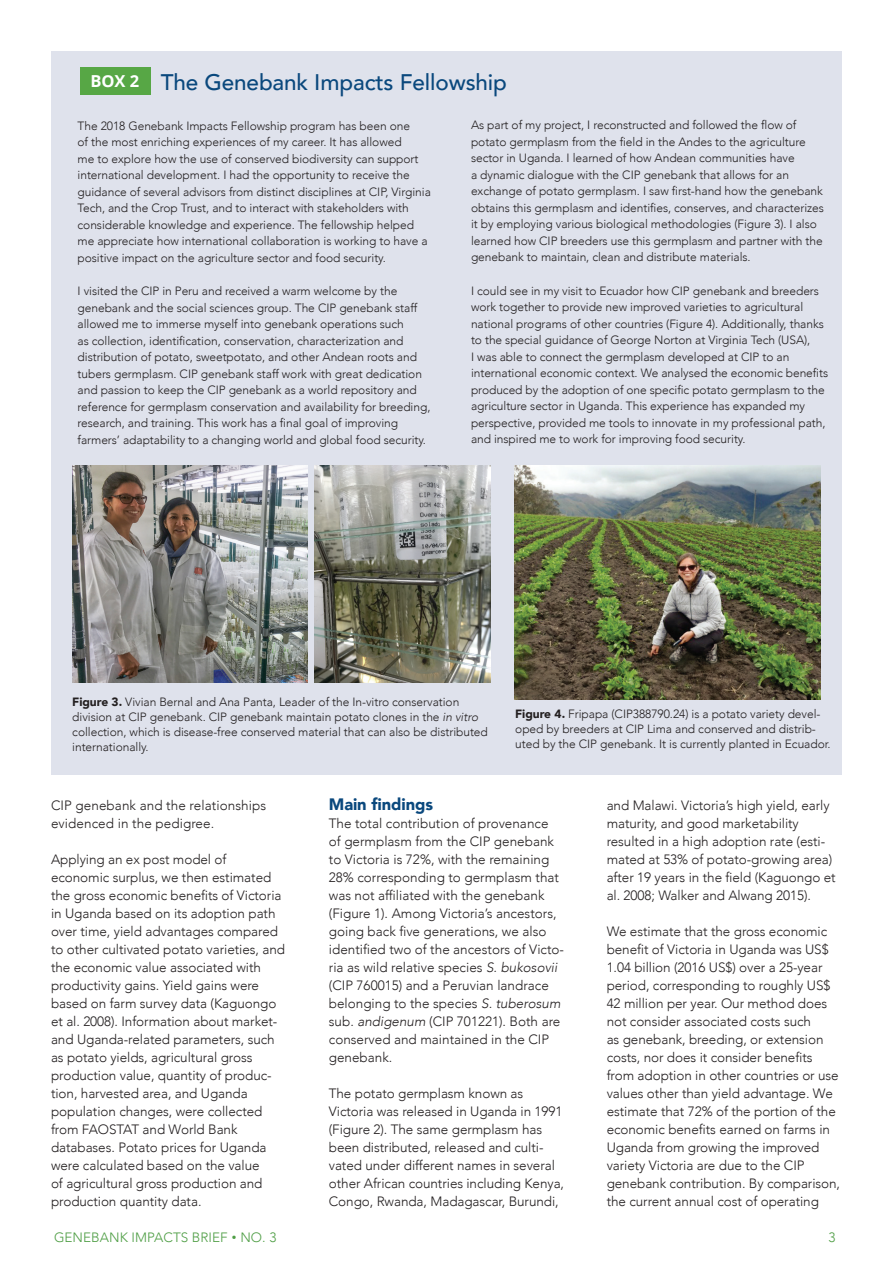
<style>
.page{position:relative;width:893px;height:1263px;background:#fff}
.page>*{position:absolute;margin:0;border:0;box-sizing:border-box;transform-origin:0 0}
.t1{font:500 22.5px "Avenir";letter-spacing:-.005em;color:#0a487d}
.t2{font:900 16.5px "Avenir";letter-spacing:-.005em;color:#0a487d}
.t3{font:300 13.5px/18px "Avenir";letter-spacing:-.005em;color:#231f20}
.t4{font:300 13.5px "Avenir";letter-spacing:.005em;color:#4f9e45}
.t5{font:300 12px/16.5px "Avenir";letter-spacing:-.005em;color:#231f20}
.s1{font-family:"Open Sans";font-weight:700;font-size:16.5px;color:#fff}
.s2{font-weight:900}
.s3{font-style:italic}
</style>
<div class="page">
<div style="left:51px;top:51px;width:791px;height:723px;background:#dfe2ec"></div>
<div style="left:81px;top:67px;width:70px;height:28px;background:#57a745"></div>
<img style="left:72px;top:465px;width:236px;height:217px">
<img style="left:314px;top:465px;width:176px;height:217px">
<img style="left:514px;top:465px;width:306px;height:235px">
<h1 class="t1" style="left:90px;top:62px;width:418px"><span class="s1">BOX 2</span> The Genebank Impacts Fellowship</h1>
<p class="t5" style="left:78px;top:117px;width:355px">The 2018 Genebank Impacts Fellowship program has been one<br>of the most enriching experiences of my career. It has allowed<br>me to explore how the use of conserved biodiversity can support international development. I had the opportunity to receive the guidance of several advisors from distinct disciplines at CIP, Virginia Tech, and the Crop Trust, and to interact with stakeholders with considerable knowledge and experience. The fellowship helped me appreciate how international collaboration is working to have a positive impact on the agriculture sector and food security.</p>
<p class="t5" style="left:78px;top:283px;width:354px">I visited the CIP in Peru and received a warm welcome by the genebank and the social sciences group. The CIP genebank staff allowed me to immerse myself into genebank operations such<br>as collection, identification, conservation, characterization and distribution of potato, sweetpotato, and other Andean roots and tubers germplasm. CIP genebank staff work with great dedication and passion to keep the CIP genebank as a world repository and reference for germplasm conservation and availability for breeding, research, and training. This work has a final goal of improving farmers’ adaptability to a changing world and global food security.</p>
<p class="t5" style="left:471px;top:117px;width:354px">As part of my project, I reconstructed and followed the flow of potato germplasm from the field in the Andes to the agriculture sector in Uganda. I learned of how Andean communities have<br>a dynamic dialogue with the CIP genebank that allows for an exchange of potato germplasm. I saw first-hand how the genebank obtains this germplasm and identifies, conserves, and characterizes it by employing various biological methodologies (Figure 3). I also learned how CIP breeders use this germplasm and partner with the genebank to maintain, clean and distribute materials.</p>
<p class="t5" style="left:471px;top:283px;width:359px">I could see in my visit to Ecuador how CIP genebank and breeders work together to provide new improved varieties to agricultural national programs of other countries (Figure 4). Additionally, thanks to the special guidance of George Norton at Virginia Tech (USA),<br>I was able to connect the germplasm developed at CIP to an international economic context. We analysed the economic benefits produced by the adoption of one specific potato germplasm to the agriculture sector in Uganda. This experience has expanded my perspective, provided me tools to innovate in my professional path, and inspired me to work for improving food security.</p>
<p class="t5" style="left:72px;top:694px;width:417px;line-height:15px"><span class="s2">Figure 3.</span> Vivian Bernal and Ana Panta, Leader of the In-vitro conservation division at CIP genebank. CIP genebank maintain potato clones in the <span class="s3">in vitro </span>collection, which is disease-free conserved material that can also be distributed internationally.</p>
<p class="t5" style="left:515px;top:707px;width:317px;line-height:15px"><span class="s2">Figure 4.</span> Fripapa (CIP388790.24) is a potato variety devel&shy;oped by breeders at CIP Lima and conserved and distrib&shy;uted by the CIP genebank. It is currently planted in Ecuador.</p>
<p class="t3" style="left:51px;top:796px;width:217px">CIP genebank and the relationships evidenced in the pedigree.</p>
<p class="t3" style="left:51px;top:850px;width:235px">Applying an ex post model of economic surplus, we then estimated the gross economic benefits of Victoria in Uganda based on its adoption path over time, yield advantages compared to other cultivated potato varieties, and the economic value associated with productivity gains. Yield gains were based on farm survey data (Kaguongo et al. 2008). Information about market&shy;and Uganda-related parameters, such as potato yields, agricultural gross production value, quantity of produc&shy;tion, harvested area, and Uganda population changes, were collected from FAOSTAT and World Bank databases. Potato prices for Uganda were calculated based on the value<br>of agricultural gross production and production quantity data.</p>
<h2 class="t2" style="left:329px;top:790px;width:106px">Main findings</h2>
<p class="t3" style="left:329px;top:814px;width:237px">The total contribution of provenance<br>of germplasm from the CIP genebank to Victoria is 72%, with the remaining 28% corresponding to germplasm that was not affiliated with the genebank (Figure 1). Among Victoria’s ancestors, going back five generations, we also identified two of the ancestors of Victo&shy;ria as wild relative species <span class="s3">S. bukosovii </span>(CIP 760015) and a Peruvian landrace belonging to the species <span class="s3">S. tuberosum </span>sub. <span class="s3">andigenum</span> (CIP 701221). Both are conserved and maintained in the CIP genebank.</p>
<p class="t3" style="left:329px;top:1084px;width:237px">The potato germplasm known as Victoria was released in Uganda in 1991 (Figure 2). The same germplasm has been distributed, released and culti&shy;vated under different names in several other African countries including Kenya, Congo, Rwanda, Madagascar, Burundi,</p>
<p class="t3" style="left:607px;top:796px;width:231px">and Malawi. Victoria’s high yield, early maturity, and good marketability resulted in a high adoption rate (esti&shy;mated at 53% of potato-growing area) after 19 years in the field (Kaguongo et al. 2008; Walker and Alwang 2015).</p>
<p class="t3" style="left:607px;top:922px;width:235px">We estimate that the gross economic benefit of Victoria in Uganda was US$ 1.04 billion (2016 US$) over a 25-year period, corresponding to roughly US$ 42 million per year. Our method does not consider associated costs such<br>as genebank, breeding, or extension costs, nor does it consider benefits from adoption in other countries or use values other than yield advantage. We estimate that 72% of the portion of the economic benefits earned on farms in Uganda from growing the improved variety Victoria are due to the CIP genebank contribution. By comparison, the current annual cost of operating</p>
<p class="t4" style="left:54px;top:1229px;width:224px">GENEBANK IMPACTS BRIEF <sup>.</sup> NO. 3</p>
<p class="t4" style="left:828px;top:1229px;width:9px">3</p>
</div>
